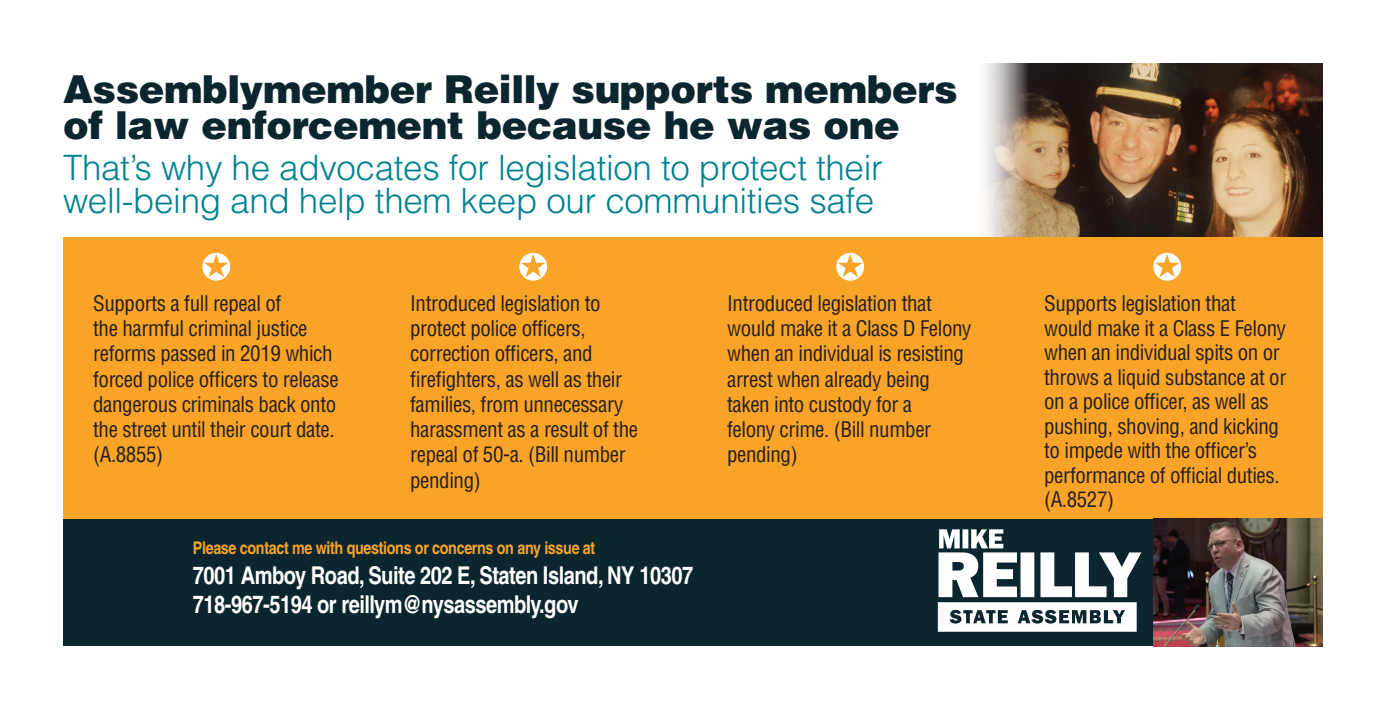
<style>
.page{position:relative;width:1386px;height:709px;background:#fff}
.page>*{position:absolute;margin:0;border:0;box-sizing:border-box;transform-origin:0 0}
.t1{font:900 38.5px/36.2px "Helvetica";letter-spacing:-.01em;color:#0c2630}
.t2{font:300 35px/32.9px "Helvetica";letter-spacing:-.01em;color:#00818f}
.t3{font:700 condensed 24.5px/29.4px "Helvetica";letter-spacing:-.02em;color:#fff}
.t4{font:condensed 21px/25.2px "Helvetica";letter-spacing:-.02em;color:#231f20}
.t5{font:700 condensed 17.5px "Helvetica";letter-spacing:-.02em;color:#f9a328}
</style>
<div class="page">
<img style="left:974px;top:63px;width:349px;height:175px">
<div style="left:63px;top:238px;width:1260px;height:281px;background:#f9a328"></div>
<svg style="left:202px;top:253px;width:28px;height:28px"></svg>
<svg style="left:519px;top:253px;width:28px;height:28px"></svg>
<svg style="left:836px;top:253px;width:28px;height:28px"></svg>
<svg style="left:1153px;top:253px;width:28px;height:28px"></svg>
<div style="left:63px;top:519px;width:1260px;height:127px;background:#0c2630"></div>
<img style="left:1153px;top:519px;width:170px;height:127px">
<img style="left:937px;top:529px;width:205px;height:103px">
<h1 class="t1" style="left:63px;top:70px;width:896px">Assemblymember Reilly supports members of law enforcement because he was one</h1>
<h2 class="t2" style="left:63px;top:150px;width:821px">That’s why he advocates for legislation to protect their well-being and help them keep our communities safe</h2>
<p class="t4" style="left:93px;top:291px;width:247px">Supports a full repeal of<br>the harmful criminal justice reforms passed in 2019 which forced police officers to release dangerous criminals back onto the street until their court date. (A.8855)</p>
<p class="t4" style="left:410px;top:291px;width:229px">Introduced legislation to protect police officers, correction officers, and firefighters, as well as their families, from unnecessary harassment as a result of the repeal of 50-a. (Bill number pending)</p>
<p class="t4" style="left:727px;top:291px;width:246px">Introduced legislation that would make it a Class D Felony when an individual is resisting arrest when already being taken into custody for a<br>felony crime. (Bill number pending)</p>
<p class="t4" style="left:1044px;top:291px;width:244px;line-height:24.5px">Supports legislation that would make it a Class E Felony when an individual spits on or throws a liquid substance at or on a police officer, as well as pushing, shoving, and kicking to impede with the officer’s performance of official duties. (A.8527)</p>
<p class="t5" style="left:193px;top:537px;width:404px">Please contact me with questions or concerns on any issue at</p>
<p class="t3" style="left:193px;top:560px;width:502px">7001 Amboy Road, Suite 202 E, Staten Island, NY 10307<br>718-967-5194 or reillym@nysassembly.gov</p>
</div>
